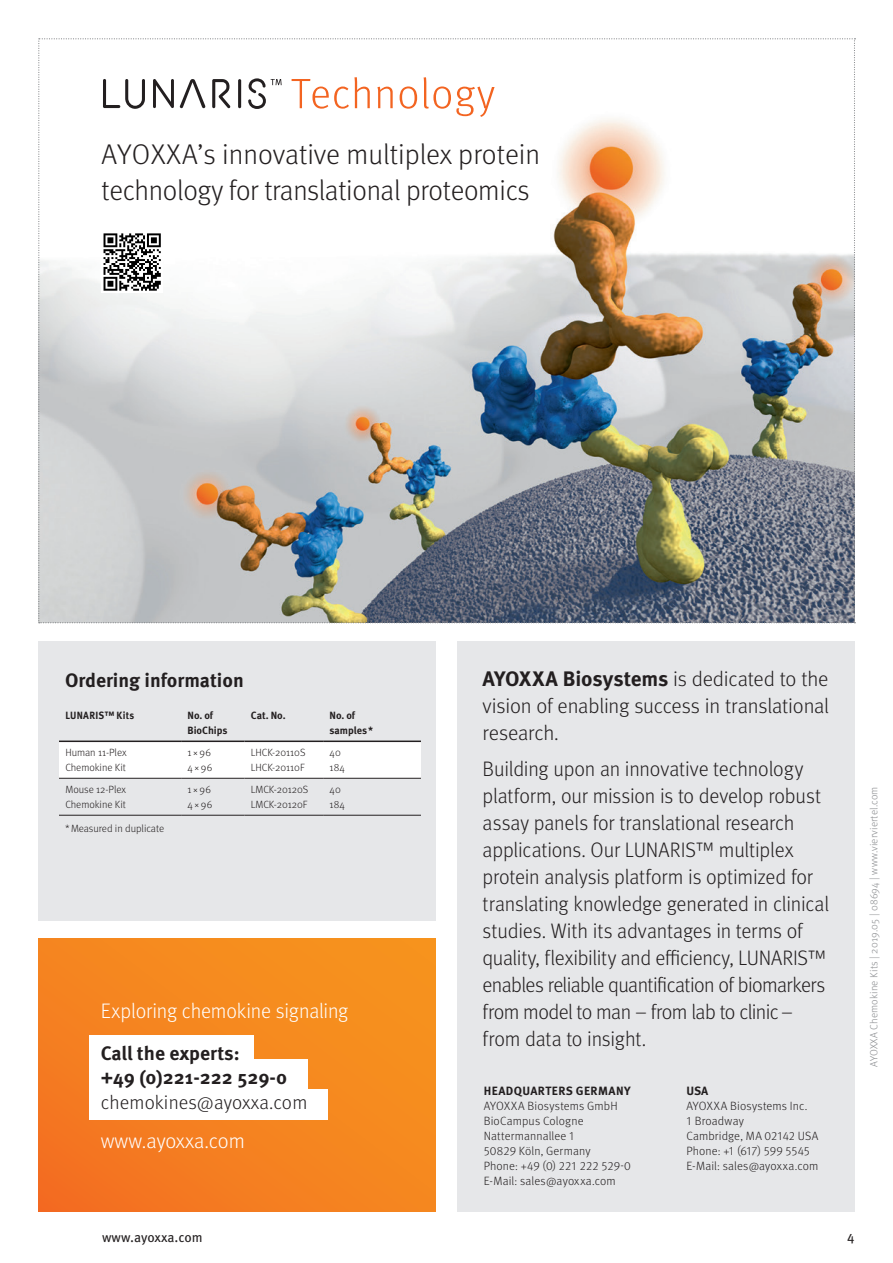
<style>
.page{position:relative;width:893px;height:1263px;background:#fff}
.page>*{position:absolute;margin:0;border:0;box-sizing:border-box;transform-origin:0 0}
.t1{font:300 28.5px/36px "Meta Pro";letter-spacing:-.01em;color:#231f20}
.t2{font:300 21px/27px "Meta Pro";letter-spacing:-.01em;color:#231f20;text-align:justify}
.t3{font:300 21px "Meta Pro";letter-spacing:-.01em;color:#fff}
.t4{font:700 19.5px/24px "Meta Pro";color:#231f20}
.t5{font:300 19.5px "Meta Pro";letter-spacing:.005em;color:#231f20}
.t6{font:13.5px "Meta Pro";letter-spacing:-.005em;color:#231f20}
.t7{font:300 12px/15px "Meta Pro";letter-spacing:.01em;color:#231f20}
.t8{font:700 12px "Meta Pro";letter-spacing:.035em;color:#231f20}
.t9{font:300 10.5px/15px "Meta Pro";color:#231f20}
.t10{font:300 10.5px "Meta Pro";letter-spacing:.02em;color:#8a8c8f}
.t11{font:700 10.5px/15px "Meta Pro";color:#231f20}
.t12{font:700 10.5px "Meta Pro";letter-spacing:.025em;color:#231f20;scale:.93 1}
.s1{font-weight:700}
</style>
<div class="page">
<div style="left:38px;top:641px;width:398px;height:279px;background:#e6e7e9"></div>
<div style="left:38px;top:938px;width:398px;height:274px;background:linear-gradient(to right,#f47a21,#f6901e)"></div>
<div style="left:89px;top:1059px;width:219px;height:31px;background:#fff"></div>
<div style="left:89px;top:1035px;width:165px;height:31px;background:#fff"></div>
<div style="left:89px;top:1089px;width:239px;height:31px;background:#fff"></div>
<div style="left:457px;top:641px;width:398px;height:571px;background:#e6e7e9"></div>
<svg style="left:38px;top:38px;width:817px;height:585px"></svg>
<div style="left:59px;top:742px;width:362px;height:36px;background:#fff"></div>
<hr style="left:59px;top:740px;width:122px;height:2px;background:#231f20">
<hr style="left:181px;top:740px;width:63px;height:2px;background:#231f20">
<hr style="left:244px;top:740px;width:79px;height:2px;background:#231f20">
<hr style="left:323px;top:740px;width:98px;height:2px;background:#231f20">
<hr style="left:59px;top:815px;width:122px;height:1px;background:#231f20">
<hr style="left:181px;top:815px;width:63px;height:1px;background:#231f20">
<hr style="left:244px;top:815px;width:79px;height:1px;background:#231f20">
<hr style="left:323px;top:815px;width:98px;height:1px;background:#231f20">
<hr style="left:59px;top:778px;width:122px;height:1px;background:#231f20">
<hr style="left:181px;top:778px;width:63px;height:1px;background:#231f20">
<hr style="left:244px;top:778px;width:79px;height:1px;background:#231f20">
<hr style="left:323px;top:778px;width:98px;height:1px;background:#231f20">
<h1 class="t1" style="left:102px;top:135px;width:440px">AYOXXA’s innovative multiplex protein technology for translational proteomics</h1>
<p class="t4" style="left:65px;top:666px;width:180px">Ordering information</p>
<p class="t12" style="left:65px;top:707px;width:76px">LUNARIS™ Kits</p>
<p class="t11" style="left:188px;top:707px;width:41px">No. of<br>BioChips</p>
<p class="t11" style="left:251px;top:707px;width:36px">Cat. No.</p>
<p class="t11" style="left:330px;top:707px;width:45px">No. of samples*</p>
<p class="t9" style="left:65px;top:744px;width:63px">Human 11-Plex<br>Chemokine Kit</p>
<p class="t9" style="left:188px;top:744px;width:26px">1×96<br>4×96</p>
<p class="t9" style="left:251px;top:744px;width:56px">LHCK-20110S<br>LHCK-20110F</p>
<p class="t9" style="left:330px;top:744px;width:17px">40<br>184</p>
<p class="t9" style="left:65px;top:781px;width:62px">Mouse 12-Plex<br>Chemokine Kit</p>
<p class="t9" style="left:188px;top:781px;width:26px">1×96<br>4×96</p>
<p class="t9" style="left:251px;top:781px;width:59px">LMCK-20120S<br>LMCK-20120F</p>
<p class="t9" style="left:330px;top:781px;width:17px">40<br>184</p>
<p class="t9" style="left:65px;top:820px;width:101px">*Measured in duplicate</p>
<p class="t3" style="left:101px;top:996px;width:249px">Exploring chemokine signaling</p>
<p class="t4" style="left:101px;top:1040px;width:188px">Call the experts:<br>+49 (0)221-222 529-0</p>
<p class="t5" style="left:101px;top:1088px;width:208px">chemokines@ayoxxa.com</p>
<p class="t3" style="left:101px;top:1125px;width:146px">www.ayoxxa.com</p>
<p class="t6" style="left:102px;top:1227px;width:102px">www.ayoxxa.com</p>
<p class="t2" style="left:483px;top:664px;width:348px"><span class="s1">AYOXXA Biosystems</span> is dedicated to the vision of enabling success in translational research.</p>
<p class="t2" style="left:483px;top:754px;width:348px;text-align:left">Building upon an innovative technology platform, our mission is to develop robust assay panels for translational research applications. Our LUNARIS™ multiplex protein analysis platform is optimized for translating knowledge generated in clinical studies. With its advantages in terms of quality, flexibility and efficiency, LUNARIS™ enables reliable quantification of biomarkers from model to man – from lab to clinic – from data to insight.</p>
<p class="t8" style="left:484px;top:1082px;width:148px">HEADQUARTERS GERMANY</p>
<p class="t7" style="left:484px;top:1098px;width:149px">AYOXXA Biosystems GmbH<br>BioCampus Cologne<br>Nattermannallee 1<br>50829 Köln, Germany<br>Phone: +49 (0) 221 222 529-0<br>E-Mail: sales@ayoxxa.com</p>
<p class="t8" style="left:686px;top:1082px;width:23px">USA</p>
<p class="t7" style="left:686px;top:1098px;width:133px">AYOXXA Biosystems Inc.<br>1 Broadway<br>Cambridge, MA 02142 USA<br>Phone: +1 (617) 599 5545<br>E-Mail: sales@ayoxxa.com</p>
<p class="t10" style="left:866px;top:1067px;width:282px;rotate:-90deg">AYOXXA Chemokine Kits | 2019.05 | 08694 | www.vierviertel.com</p>
<p class="t6" style="left:847px;top:1226px;width:9px">4</p>
</div>
